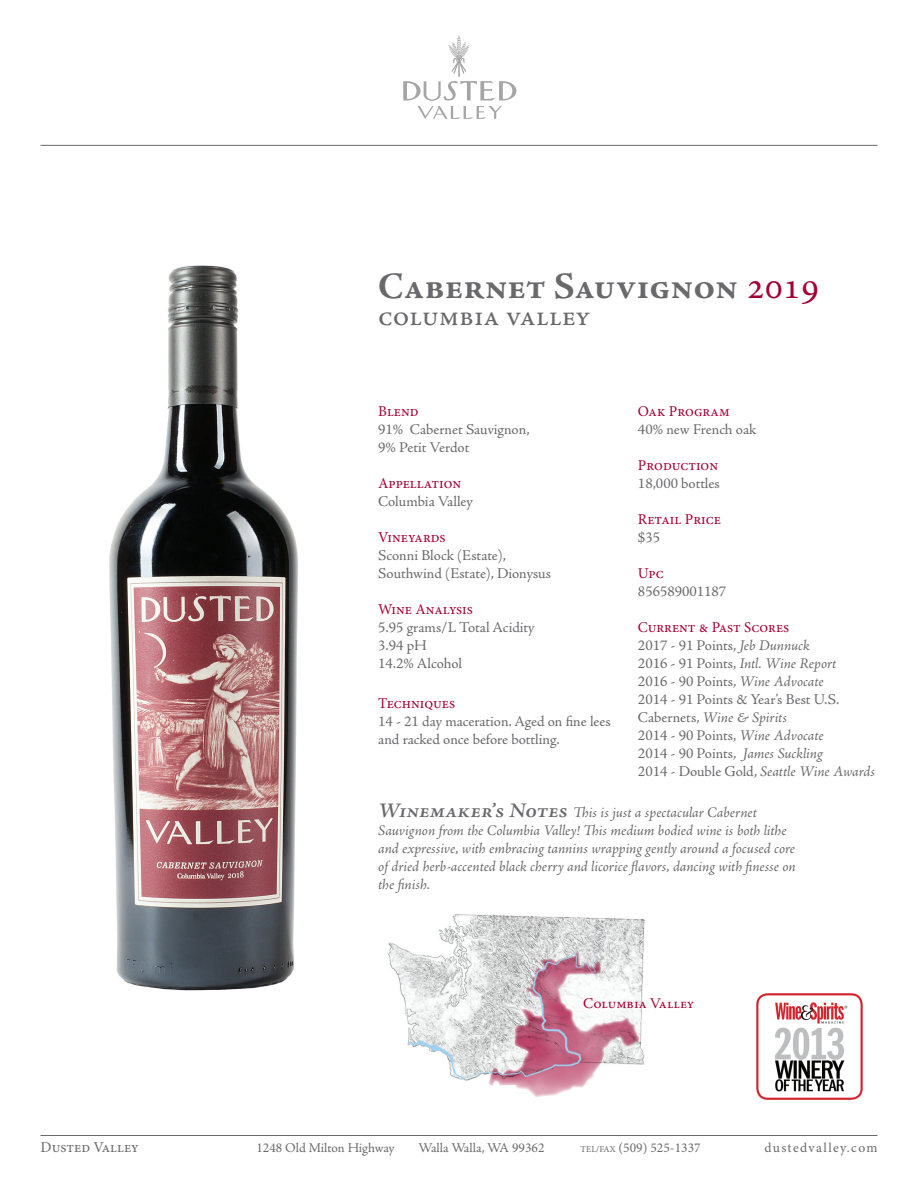
<style>
.page{position:relative;width:918px;height:1188px;background:#fff}
.page>*{position:absolute;margin:0;border:0;box-sizing:border-box;transform-origin:0 0}
.t1{font:700 37.5px "Adobe Jenson Pro";color:#69696c}
.t2{font:30px "Adobe Jenson Pro";color:#69696c}
.t3{font:15px/18px "Adobe Jenson Pro";color:#69696c}
.t4{font:italic 15px/18px "Adobe Jenson Pro";letter-spacing:-.005em;color:#69696c}
.t5{font:15px "Minion Pro";color:#a40133}
.t6{font:15px "Adobe Jenson Pro";color:#a40133}
.t7{font:15px "Minion Pro";color:#69696c}
.t8{font:13.5px "Adobe Jenson Pro";letter-spacing:-.01em;color:#69696c}
.t9{font:13.5px "Minion Pro";color:#69696c}
.s1{font-family:"Minion Pro";font-weight:400;color:#a40133}
.s2{font-style:italic}
.s3{font-weight:600;font-size:21px}
.s4{font-family:"Minion Pro"}
.s5{font-size:9px}
</style>
<div class="page">
<svg style="left:403px;top:35px;width:113px;height:84px"></svg>
<hr style="left:40px;top:145px;width:838px;height:1px;background:#69696c">
<hr style="left:40px;top:1135px;width:838px;height:1px;background:#69696c">
<img style="left:388px;top:914px;width:257px;height:183px">
<img style="left:109px;top:265px;width:189px;height:726px">
<img style="left:757px;top:994px;width:105px;height:105px">
<h1 class="t1" style="left:378px;top:265px;width:443px">Cabernet Sauvignon <span class="s1">2019</span></h1>
<h2 class="t2" style="left:378px;top:299px;width:214px">columbia valley</h2>
<p class="t5" style="left:378px;top:402px;width:42px">Blend</p>
<p class="t3" style="left:378px;top:421px;width:153px">91% Cabernet Sauvignon,<br>9% Petit Verdot</p>
<p class="t5" style="left:378px;top:474px;width:84px">Appellation</p>
<p class="t3" style="left:378px;top:493px;width:96px">Columbia Valley</p>
<p class="t5" style="left:378px;top:528px;width:69px">Vineyards</p>
<p class="t3" style="left:378px;top:547px;width:174px">Sconni Block (Estate),<br>Southwind (Estate), Dionysus</p>
<p class="t5" style="left:378px;top:600px;width:96px">Wine Analysis</p>
<p class="t3" style="left:378px;top:619px;width:158px">5.95 grams/L Total Acidity<br>3.94 pH<br>14.2% Alcohol</p>
<p class="t5" style="left:378px;top:693px;width:79px">Techniques</p>
<p class="t3" style="left:378px;top:713px;width:234px">14 - 21 day maceration. Aged on fine lees and racked once before bottling.</p>
<p class="t5" style="left:638px;top:402px;width:93px">Oak Program</p>
<p class="t3" style="left:638px;top:421px;width:120px">40% new French oak</p>
<p class="t5" style="left:638px;top:456px;width:82px">Production</p>
<p class="t3" style="left:638px;top:475px;width:83px">18,000 bottles</p>
<p class="t5" style="left:638px;top:510px;width:84px">Retail Price</p>
<p class="t3" style="left:638px;top:529px;width:24px">$35</p>
<p class="t5" style="left:638px;top:564px;width:27px">Upc</p>
<p class="t3" style="left:638px;top:583px;width:90px">856589001187</p>
<p class="t5" style="left:638px;top:618px;width:153px">Current &amp; Past Scores</p>
<p class="t3" style="left:638px;top:637px;width:239px">2017 - 91 Points, <span class="s2">Jeb Dunnuck<br></span>2016 - 91 Points, <span class="s2">Intl. Wine Report<br></span>2016 - 90 Points, <span class="s2">Wine Advocate<br></span>2014 - 91 Points &amp; Year’s Best U.S.<br>Cabernets, <span class="s2">Wine &amp; Spirits<br></span>2014 - 90 Points, <span class="s2">Wine Advocate<br></span>2014 - 90 Points, <span class="s2">James Suckling<br></span>2014 - Double Gold, <span class="s2">Seattle Wine Awards</span></p>
<p class="t4" style="left:378px;top:805px;width:419px"><span class="s3">Winemaker’s Notes</span> This is just a spectacular Cabernet Sauvignon from the Columbia Valley! This medium bodied wine is both lithe and expressive, with embracing tannins wrapping gently around a focused core of dried herb-accented black cherry and licorice flavors, dancing with finesse on the finish.</p>
<p class="t6" style="left:583px;top:994px;width:113px">Columbia Valley</p>
<p class="t7" style="left:40px;top:1137px;width:100px">Dusted Valley</p>
<p class="t8" style="left:257px;top:1140px;width:140px"><span class="s4">1248</span> Old Milton Highway</p>
<p class="t8" style="left:419px;top:1140px;width:127px">Walla Walla, WA <span class="s4">99362</span></p>
<p class="t9" style="left:580px;top:1138px;width:122px"><span class="s5">TEL/FAX</span> (509) 525-1337</p>
<p class="t9" style="left:765px;top:1138px;width:114px">dustedvalley.com</p>
</div>
